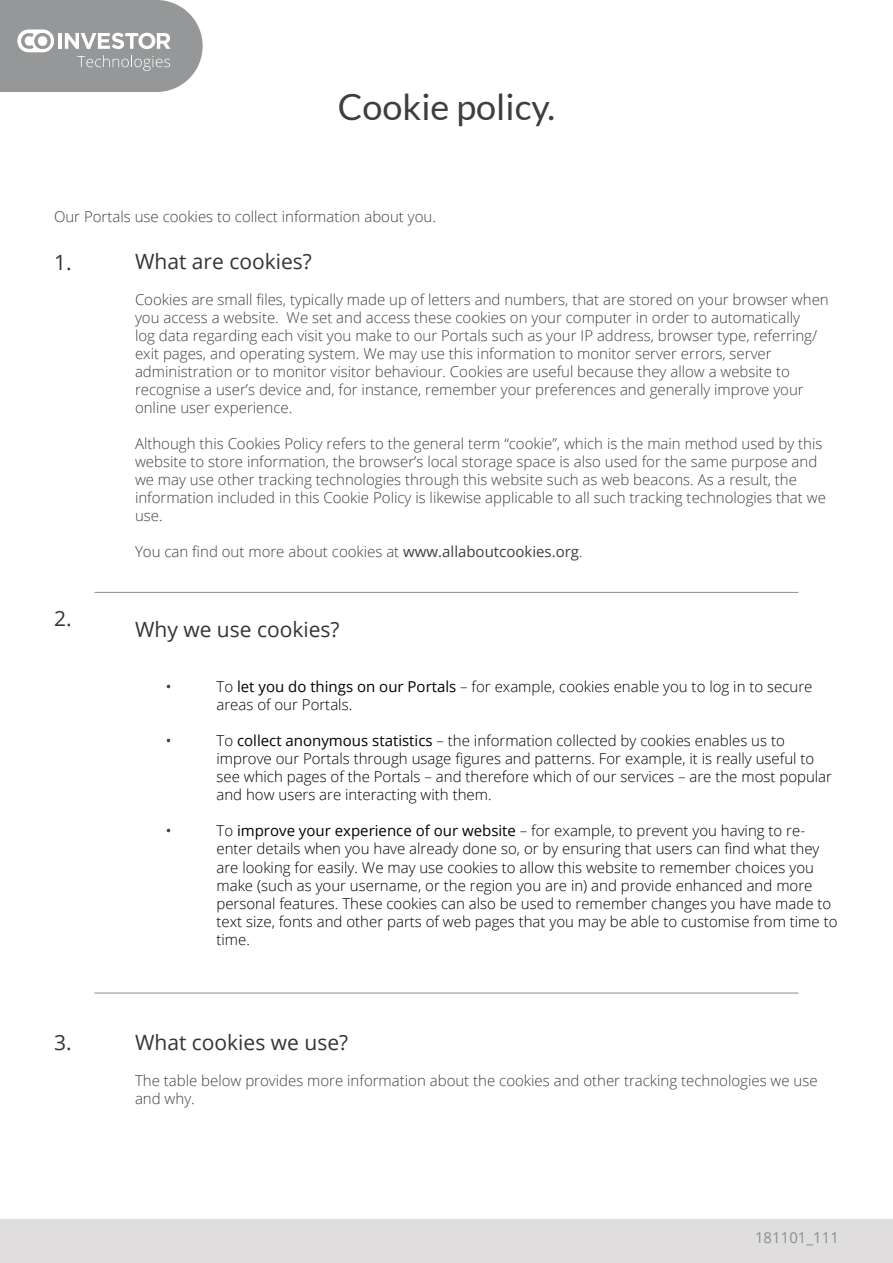
<style>
.page{position:relative;width:893px;height:1263px;background:#fff}
.page>*{position:absolute;margin:0;border:0;box-sizing:border-box;transform-origin:0 0}
.t1{font:36px "Lato";color:#3c3f41}
.t2{font:21px "Open Sans";color:#323536}
.t3{font:300 15px/18px "Open Sans";color:#3c3f41}
.t4{font:300 15px/18px "Open Sans";color:#000001}
.t5{font:15px "Open Sans";color:#8b8e8f}
.t6{font:15px "Open Sans";color:#3c3f41}
.s1{font-weight:400}
</style>
<div class="page">
<div style="left:0;top:1219px;width:893px;height:44px;background:#e0ddde"></div>
<svg style="left:0;top:0;width:203px;height:92px;background:#a3a5a6"></svg>
<hr style="left:94px;top:592px;width:704px;height:1px;background:#8b8e8f">
<hr style="left:94px;top:993px;width:704px;height:1px;background:#8b8e8f">
<h1 class="t1" style="left:338px;top:87px;width:219px">Cookie policy.</h1>
<p class="t3" style="left:54px;top:207px;width:383px">Our Portals use cookies to collect information about you.</p>
<h2 class="t2" style="left:54px;top:248px;width:19px">1.</h2>
<h2 class="t2" style="left:54px;top:604px;width:19px">2.</h2>
<h2 class="t2" style="left:54px;top:1028px;width:19px">3.</h2>
<h2 class="t2" style="left:135px;top:247px;width:178px">What are cookies?</h2>
<p class="t3" style="left:135px;top:291px;width:695px">Cookies are small files, typically made up of letters and numbers, that are stored on your browser when you access a website. We set and access these cookies on your computer in order to automatically<br>log data regarding each visit you make to our Portals such as your IP address, browser type, referring/ exit pages, and operating system. We may use this information to monitor server errors, server administration or to monitor visitor behaviour. Cookies are useful because they allow a website to recognise a user’s device and, for instance, remember your preferences and generally improve your online user experience.</p>
<p class="t3" style="left:135px;top:435px;width:692px">Although this Cookies Policy refers to the general term “cookie”, which is the main method used by this website to store information, the browser’s local storage space is also used for the same purpose and we may use other tracking technologies through this website such as web beacons. As a result, the information included in this Cookie Policy is likewise applicable to all such tracking technologies that we use.</p>
<p class="t3" style="left:135px;top:543px;width:449px">You can find out more about cookies at <span class="s1">www.allaboutcookies.org</span>.</p>
<h2 class="t2" style="left:135px;top:615px;width:206px">Why we use cookies?</h2>
<p class="t6" style="left:166px;top:677px;width:7px">•</p>
<p class="t6" style="left:166px;top:731px;width:7px">•</p>
<p class="t6" style="left:166px;top:821px;width:7px">•</p>
<p class="t4" style="left:216px;top:678px;width:597px">To <span class="s1">let you do things on our Portals</span> – for example, cookies enable you to log in to secure areas of our Portals.</p>
<p class="t4" style="left:216px;top:732px;width:617px">To <span class="s1">collect anonymous statistics</span> – the information collected by cookies enables us to improve our Portals through usage figures and patterns. For example, it is really useful to see which pages of the Portals – and therefore which of our services – are the most popular and how users are interacting with them.</p>
<p class="t4" style="left:216px;top:822px;width:622px">To <span class="s1">improve your experience of our website</span> – for example, to prevent you having to re&shy;enter details when you have already done so, or by ensuring that users can find what they are looking for easily. We may use cookies to allow this website to remember choices you make (such as your username, or the region you are in) and provide enhanced and more personal features. These cookies can also be used to remember changes you have made to text size, fonts and other parts of web pages that you may be able to customise from time to time.</p>
<h2 class="t2" style="left:135px;top:1027px;width:215px">What cookies we use?</h2>
<p class="t3" style="left:135px;top:1071px;width:684px">The table below provides more information about the cookies and other tracking technologies we use and why.</p>
<p class="t5" style="left:755px;top:1227px;width:85px">181101_111</p>
</div>
